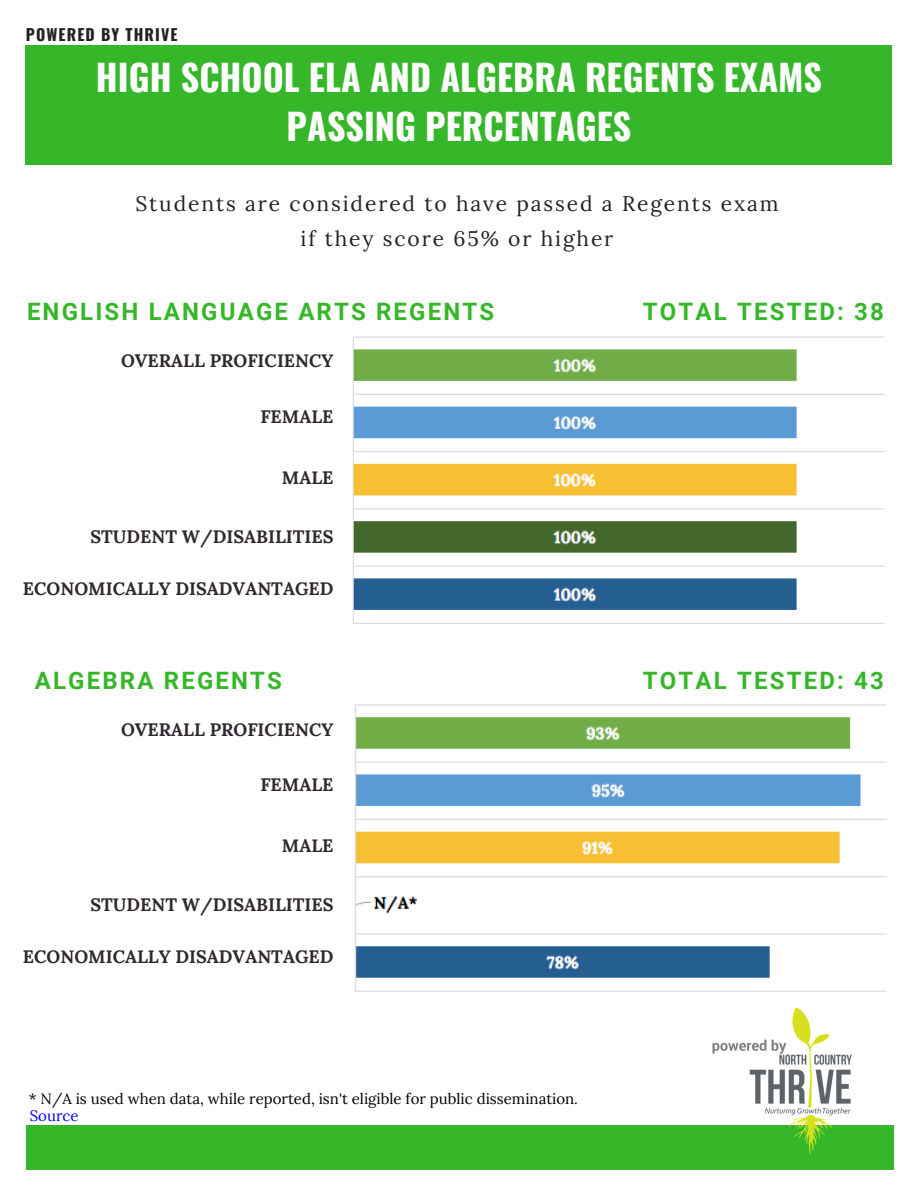
<style>
.page{position:relative;width:918px;height:1188px;background:#fff}
.page>*{position:absolute;margin:0;border:0;box-sizing:border-box;transform-origin:0 0}
.t1{font:700 36px/49.5px "Oswald";color:#fff;text-align:center}
.t2{font:700 24px "Roboto";letter-spacing:.09em;color:#35b729}
.t3{font:21px/34.8px "Lora";letter-spacing:.09em;color:#222;text-align:center}
.t4{font:700 18px "Lora";color:#2f282e}
.t5{font:700 15.9px "Oswald";letter-spacing:.07em;color:#222}
.t6{font:15px "Lora";color:#000}
.t7{font:15px "Lora";color:#00f}
</style>
<div class="page">
<div style="left:27px;top:1125px;width:867px;height:44px;background:#35b729"></div>
<img style="left:696px;top:1007px;width:198px;height:163px">
<div style="left:26px;top:45px;width:866px;height:119px;background:#35b729"></div>
<img style="left:352px;top:336px;width:533px;height:288px">
<img style="left:355px;top:704px;width:532px;height:288px">
<p class="t5" style="left:26px;top:22px;width:153px">POWERED BY THRIVE</p>
<h1 class="t1" style="left:96px;top:51px;width:728px">HIGH SCHOOL ELA AND ALGEBRA REGENTS EXAMS<br>PASSING PERCENTAGES</h1>
<p class="t3" style="left:135px;top:186px;width:645px">Students are considered to have passed a Regents exam if they score 65% or higher</p>
<h2 class="t2" style="left:27px;top:298px;width:469px">ENGLISH LANGUAGE ARTS REGENTS</h2>
<p class="t4" style="left:121px;top:349px;width:214px">OVERALL PROFICIENCY</p>
<p class="t4" style="left:260px;top:405px;width:75px">FEMALE</p>
<p class="t4" style="left:282px;top:465px;width:53px">MALE</p>
<p class="t4" style="left:90px;top:525px;width:245px">STUDENT W/DISABILITIES</p>
<p class="t4" style="left:23px;top:577px;width:312px">ECONOMICALLY DISADVANTAGED</p>
<h2 class="t2" style="left:35px;top:667px;width:249px">ALGEBRA REGENTS</h2>
<p class="t4" style="left:121px;top:718px;width:214px">OVERALL PROFICIENCY</p>
<p class="t4" style="left:260px;top:773px;width:75px">FEMALE</p>
<p class="t4" style="left:282px;top:834px;width:53px">MALE</p>
<p class="t4" style="left:90px;top:893px;width:245px">STUDENT W/DISABILITIES</p>
<p class="t4" style="left:23px;top:945px;width:312px">ECONOMICALLY DISADVANTAGED</p>
<p class="t6" style="left:29px;top:1089px;width:551px">* N/A is used when data, while reported, isn't eligible for public dissemination.</p>
<p class="t7" style="left:30px;top:1106px;width:50px">Source</p>
<h2 class="t2" style="left:643px;top:298px;width:243px">TOTAL TESTED: 38</h2>
<h2 class="t2" style="left:643px;top:667px;width:243px">TOTAL TESTED: 43</h2>
</div>
